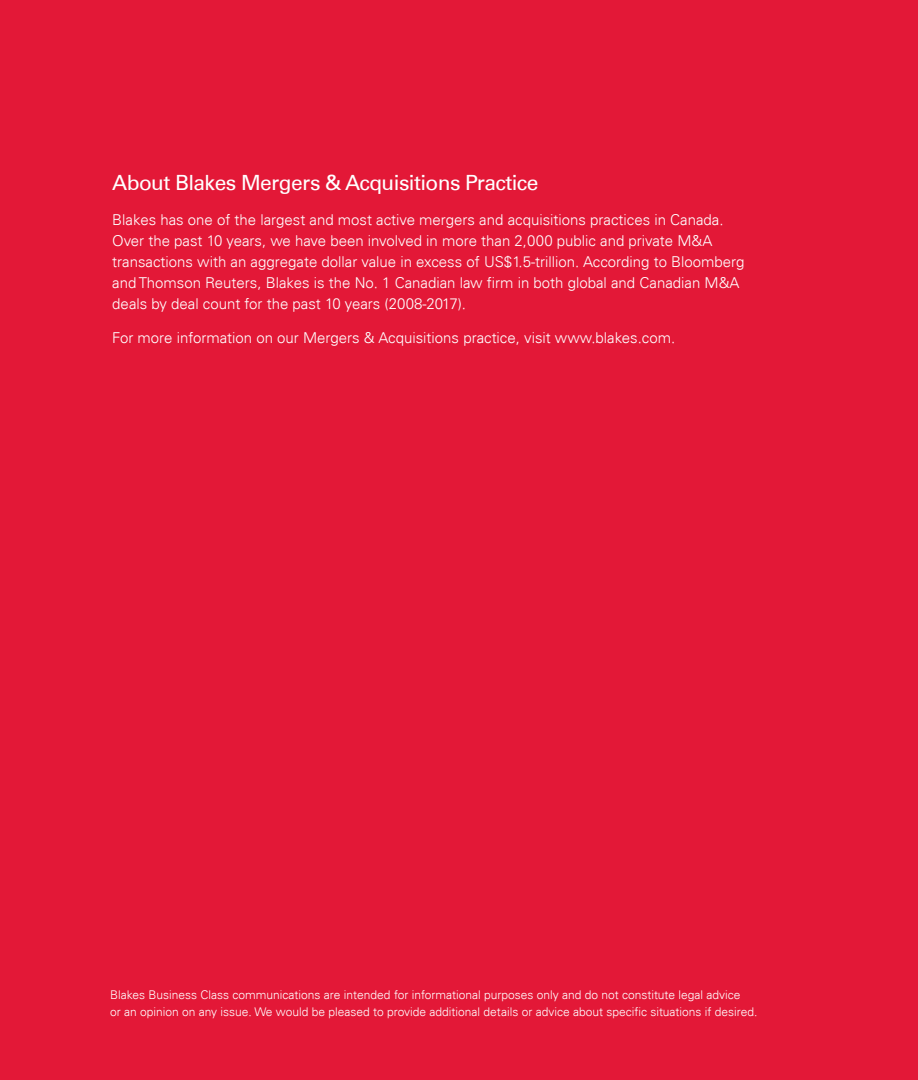
<style>
.page{position:relative;width:918px;height:1080px;background:#e31837}
.page>*{position:absolute;margin:0;border:0;box-sizing:border-box;transform-origin:0 0}
.t1{font:21px "Univers 55 Roman";letter-spacing:-.03em;color:#fff}
.t2{font:300 15px/21px "Univers 45";color:#fff}
.t3{font:300 12px/16.5px "Univers 45";color:#fff}
</style>
<div class="page">
<h1 class="t1" style="left:112px;top:170px;width:428px">About Blakes Mergers &amp; Acquisitions Practice</h1>
<p class="t2" style="left:112px;top:209px;width:634px">Blakes has one of the largest and most active mergers and acquisitions practices in Canada.<br>Over the past 10 years, we have been involved in more than 2,000 public and private M&amp;A transactions with an aggregate dollar value in excess of US$1.5-trillion. According to Bloomberg and Thomson Reuters, Blakes is the No. 1 Canadian law firm in both global and Canadian M&amp;A deals by deal count for the past 10 years (2008-2017).</p>
<p class="t2" style="left:112px;top:327px;width:564px">For more information on our Mergers &amp; Acquisitions practice, visit www.blakes.com.</p>
<p class="t3" style="left:110px;top:987px;width:649px">Blakes Business Class communications are intended for informational purposes only and do not constitute legal advice<br>or an opinion on any issue. We would be pleased to provide additional details or advice about specific situations if desired.</p>
</div>
